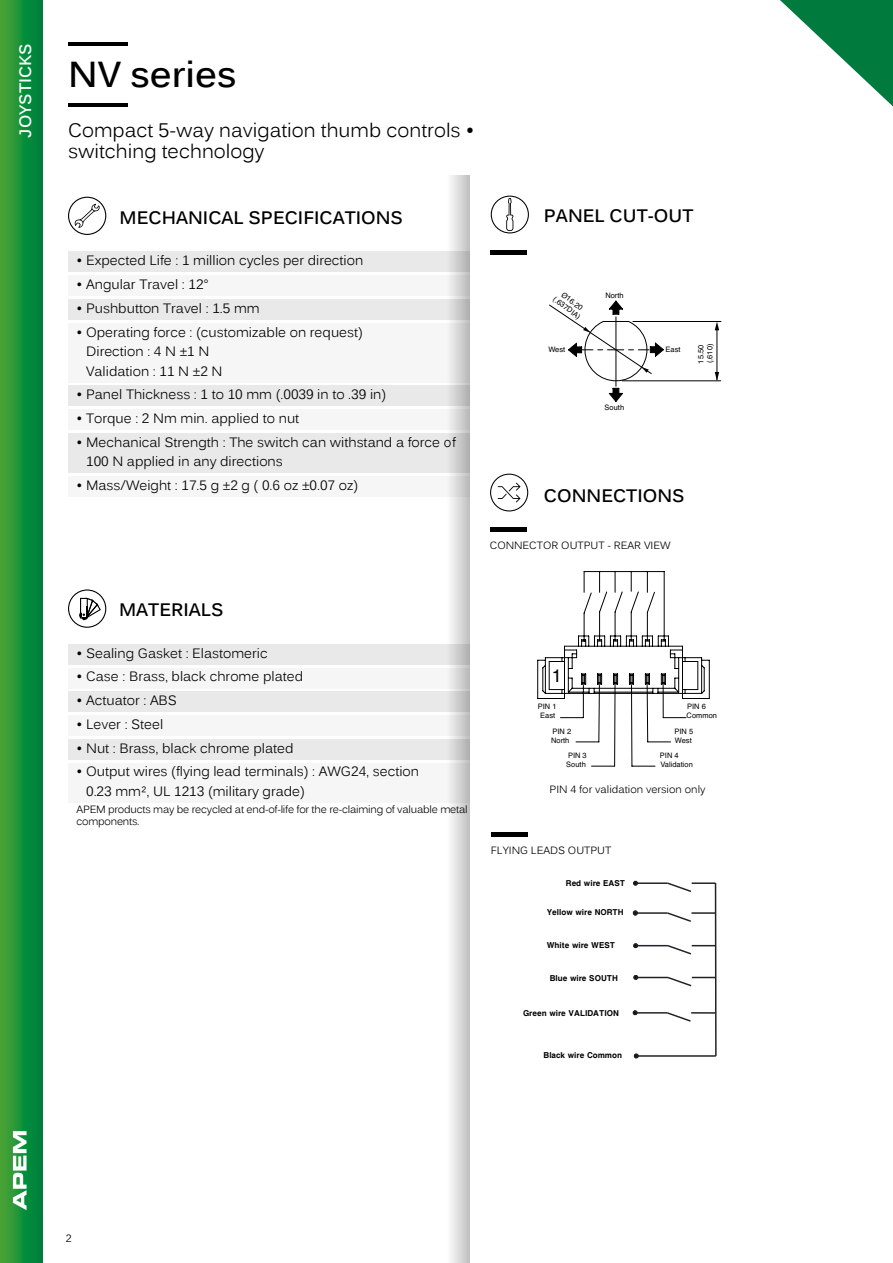
<style>
.page{position:relative;width:893px;height:1263px;background:#fff}
.page>*{position:absolute;margin:0;border:0;box-sizing:border-box;transform-origin:0 0}
.t1{font:700 36px "Kalinga";color:#000}
.t2{font:19.5px/21px "Kalinga";color:#000}
.t3{font:700 18px "Kalinga";color:#000}
.t4{font:18px "Helvetica";color:#000}
.t5{font:700 16.5px "Kalinga";color:#fff}
.t6{font:13.5px/19.5px "Kalinga";color:#000}
.t7{font:10.5px/12.6px "Kalinga";letter-spacing:-.02em;color:#000}
.t8{font:10.5px "Kalinga";color:#000}
.t9{font:700 8.1px "CG Triumvirate";color:#000}
.t10{font:7.65px "Arial";color:#000}
.t11{font:7.5px/9.1px "Helvetica";color:#000}
</style>
<div class="page">
<div style="left:68px;top:252px;width:402px;height:20px;background:#e9e9e9"></div>
<div style="left:68px;top:276px;width:402px;height:20px;background:#f6f6f6"></div>
<div style="left:68px;top:299px;width:402px;height:20px;background:#e9e9e9"></div>
<div style="left:68px;top:323px;width:402px;height:59px;background:#f6f6f6"></div>
<div style="left:68px;top:386px;width:402px;height:20px;background:#e9e9e9"></div>
<div style="left:68px;top:410px;width:402px;height:20px;background:#f6f6f6"></div>
<div style="left:68px;top:433px;width:402px;height:40px;background:#e9e9e9"></div>
<div style="left:68px;top:477px;width:402px;height:20px;background:#f6f6f6"></div>
<svg style="left:68px;top:197px;width:38px;height:38px"></svg>
<div style="left:68px;top:644px;width:402px;height:20px;background:#e9e9e9"></div>
<div style="left:68px;top:668px;width:402px;height:20px;background:#f6f6f6"></div>
<div style="left:68px;top:692px;width:402px;height:20px;background:#e9e9e9"></div>
<div style="left:68px;top:715px;width:402px;height:20px;background:#f6f6f6"></div>
<div style="left:68px;top:739px;width:402px;height:20px;background:#e9e9e9"></div>
<div style="left:68px;top:763px;width:402px;height:39px;background:#f6f6f6"></div>
<svg style="left:68px;top:589px;width:38px;height:39px"></svg>
<hr style="left:68px;top:103px;width:59px;height:3px;background:#000">
<hr style="left:68px;top:43px;width:59px;height:3px;background:#000">
<svg style="left:446px;top:176px;width:24px;height:1087px"></svg>
<hr style="left:491px;top:250px;width:36px;height:4px;background:#000">
<svg style="left:491px;top:196px;width:38px;height:37px"></svg>
<svg style="left:549px;top:300px;width:115px;height:102px"></svg>
<hr style="left:622px;top:380px;width:99px;height:1px;background:#000">
<hr style="left:633px;top:321px;width:88px;height:1px;background:#000">
<hr style="left:717px;top:327px;width:1px;height:53px;background:#000">
<svg style="left:715px;top:322px;width:4px;height:8px"></svg>
<svg style="left:715px;top:372px;width:4px;height:9px"></svg>
<svg style="left:490px;top:474px;width:38px;height:37px"></svg>
<hr style="left:491px;top:528px;width:36px;height:4px;background:#000">
<svg style="left:537px;top:571px;width:173px;height:196px"></svg>
<hr style="left:492px;top:832px;width:36px;height:4px;background:#000">
<svg style="left:633px;top:881px;width:5px;height:5px"></svg>
<svg style="left:633px;top:943px;width:5px;height:5px"></svg>
<svg style="left:633px;top:975px;width:5px;height:5px"></svg>
<svg style="left:634px;top:1053px;width:5px;height:5px"></svg>
<svg style="left:633px;top:1010px;width:5px;height:5px"></svg>
<svg style="left:668px;top:882px;width:24px;height:10px"></svg>
<svg style="left:668px;top:912px;width:23px;height:10px"></svg>
<hr style="left:692px;top:882px;width:23px;height:2px;background:#222226">
<hr style="left:635px;top:882px;width:33px;height:2px;background:#222226">
<svg style="left:665px;top:1012px;width:26px;height:10px"></svg>
<hr style="left:691px;top:912px;width:24px;height:2px;background:#222226">
<hr style="left:635px;top:912px;width:33px;height:2px;background:#222226">
<svg style="left:666px;top:944px;width:49px;height:12px"></svg>
<hr style="left:636px;top:945px;width:32px;height:1px;background:#222226">
<svg style="left:666px;top:976px;width:49px;height:11px"></svg>
<hr style="left:636px;top:977px;width:32px;height:1px;background:#222226">
<hr style="left:635px;top:1012px;width:32px;height:1px;background:#222226">
<hr style="left:691px;top:1012px;width:25px;height:2px;background:#222226">
<hr style="left:636px;top:1055px;width:80px;height:2px;background:#222226">
<hr style="left:715px;top:883px;width:2px;height:173px;background:#222226">
<svg style="left:633px;top:910px;width:5px;height:5px"></svg>
<svg style="left:0;top:0;width:42px;height:1263px;background:#1e9338"></svg>
<svg style="left:780px;top:0;width:113px;height:106px"></svg>
<svg style="left:13px;top:1131px;width:14px;height:79px"></svg>
<p class="t5" style="left:15px;top:138px;width:96px;rotate:-90deg">JOYSTICKS</p>
<h1 class="t1" style="left:68px;top:51px;width:170px">NV series</h1>
<h2 class="t2" style="left:68px;top:122px;width:408px">Compact 5-way navigation thumb controls • switching technology</h2>
<h3 class="t3" style="left:120px;top:206px;width:285px">MECHANICAL SPECIFICATIONS</h3>
<p class="t6" style="left:77px;top:252px;width:288px">• Expected Life : 1 million cycles per direction</p>
<p class="t6" style="left:77px;top:276px;width:134px">• Angular Travel : 12°</p>
<p class="t6" style="left:77px;top:300px;width:185px">• Pushbutton Travel : 1.5 mm</p>
<p class="t6" style="left:86px;top:323px;width:278px;text-indent:-10px">• Operating force : (customizable on request)<br>Direction : 4 N ±1 N<br>Validation : 11 N ±2 N</p>
<p class="t6" style="left:77px;top:386px;width:311px">• Panel Thickness : 1 to 10 mm (.0039 in to .39 in)</p>
<p class="t6" style="left:77px;top:410px;width:224px">• Torque : 2 Nm min. applied to nut</p>
<p class="t6" style="left:86px;top:434px;width:371px;text-indent:-10px">• Mechanical Strength : The switch can withstand a force of<br>100 N applied in any directions</p>
<p class="t6" style="left:77px;top:477px;width:283px">• Mass/Weight : 17.5 g ±2 g ( 0.6 oz ±0.07 oz)</p>
<h3 class="t3" style="left:544px;top:203px;width:151px">PANEL CUT-OUT</h3>
<p class="t11" style="left:565px;top:290px;width:26px;rotate:37deg">Ø16.20</p>
<p class="t11" style="left:557px;top:294px;width:34px;rotate:37deg">(.637DIA)</p>
<p class="t11" style="left:605px;top:291px;width:20px">North</p>
<p class="t11" style="left:548px;top:345px;width:18px">West</p>
<p class="t11" style="left:665px;top:345px;width:17px">East</p>
<p class="t11" style="left:605px;top:403px;width:21px">South</p>
<p class="t11" style="left:696px;top:364px;width:21px;rotate:-90deg">15.50 (.610)</p>
<h3 class="t3" style="left:544px;top:483px;width:142px">CONNECTIONS</h3>
<p class="t8" style="left:490px;top:538px;width:182px">CONNECTOR OUTPUT - REAR VIEW</p>
<h3 class="t3" style="left:119px;top:598px;width:106px">MATERIALS</h3>
<p class="t6" style="left:77px;top:644px;width:193px">• Sealing Gasket : Elastomeric</p>
<p class="t6" style="left:77px;top:668px;width:228px">• Case : Brass, black chrome plated</p>
<p class="t6" style="left:77px;top:692px;width:102px">• Actuator : ABS</p>
<p class="t6" style="left:77px;top:716px;width:88px">• Lever : Steel</p>
<p class="t6" style="left:77px;top:739px;width:218px">• Nut : Brass, black chrome plated</p>
<p class="t6" style="left:86px;top:763px;width:334px;text-indent:-10px">• Output wires (flying lead terminals) : AWG24, section<br>0.23 mm², UL 1213 (military grade)</p>
<p class="t7" style="left:77px;top:804px;width:392px">APEM products may be recycled at end-of-life for the re-claiming of valuable metal components.</p>
<h3 class="t4" style="left:552px;top:662px;width:12px">1</h3>
<p class="t11" style="left:538px;top:702px;width:20px;text-align:center">PIN 1<br>East</p>
<p class="t11" style="left:551px;top:726px;width:22px">PIN 2<br>North</p>
<p class="t11" style="left:566px;top:751px;width:22px">PIN 3<br>South</p>
<p class="t11" style="left:687px;top:702px;width:32px">PIN 6<br>Common</p>
<p class="t11" style="left:674px;top:726px;width:20px">PIN 5<br>West</p>
<p class="t11" style="left:660px;top:751px;width:34px">PIN 4<br>Validation</p>
<p class="t10" style="left:586px;top:756px;width:51px;rotate:90deg">ECHELLE 2:1</p>
<p class="t8" style="left:550px;top:783px;width:157px">PIN 4 for validation version only</p>
<p class="t8" style="left:491px;top:843px;width:122px">FLYING LEADS OUTPUT</p>
<p class="t9" style="left:566px;top:878px;width:61px">Red wire EAST</p>
<p class="t9" style="left:547px;top:907px;width:79px">Yellow wire NORTH</p>
<p class="t9" style="left:547px;top:940px;width:70px">White wire WEST</p>
<p class="t9" style="left:550px;top:973px;width:70px">Blue wire SOUTH</p>
<p class="t9" style="left:523px;top:1008px;width:97px">Green wire VALIDATION</p>
<p class="t9" style="left:544px;top:1050px;width:80px">Black wire Common</p>
<p class="t7" style="left:66px;top:1232px;width:7px">2</p>
</div>
